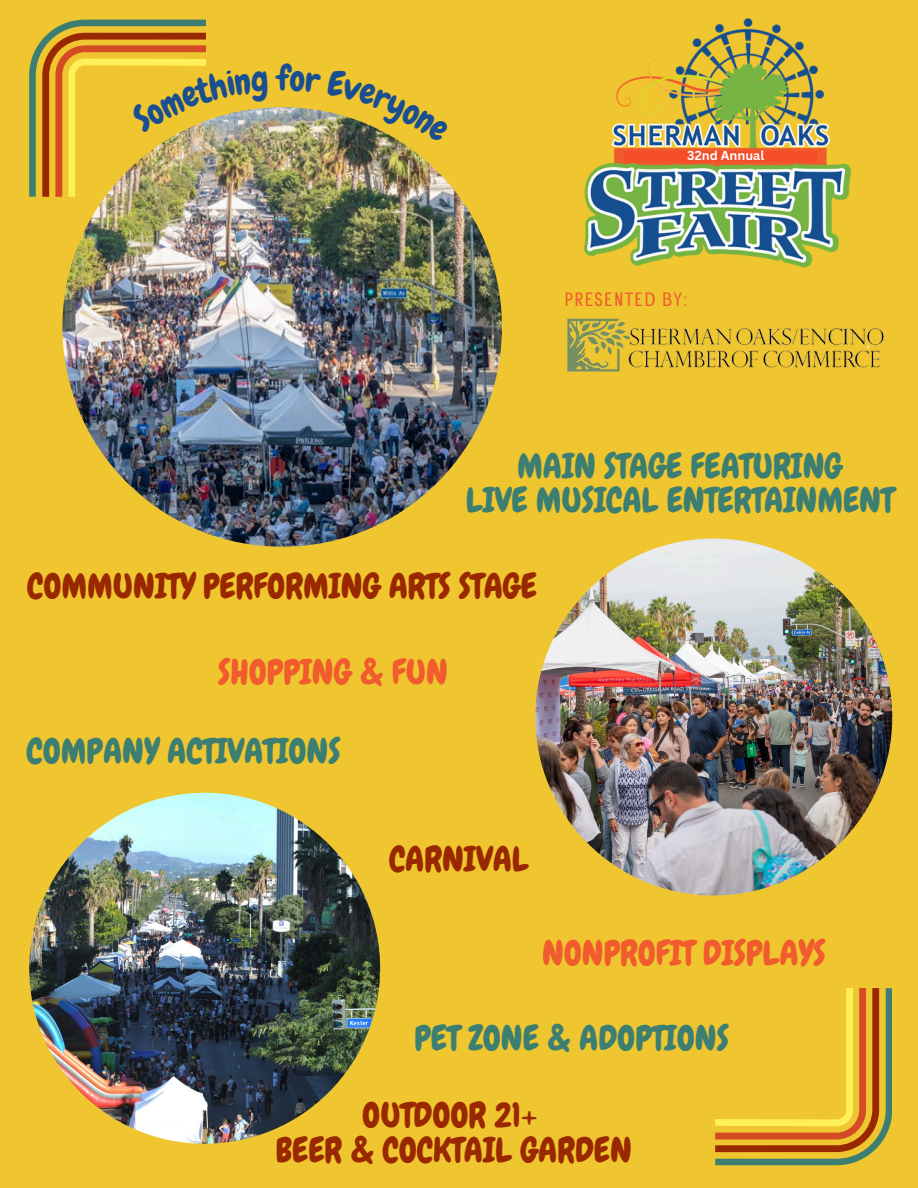
<style>
.page{position:relative;width:918px;height:1188px;background:#efc62f}
.page>*{position:absolute;margin:0;border:0;box-sizing:border-box;transform-origin:0 0}
.t1{font:34.65px "Chewy";color:#194e91}
.t2{font:34.5px/34.8px "Chewy";color:#3c7f72;text-align:center}
.t3{font:34.5px/34.8px "Chewy";color:#992800;text-align:center}
.t4{font:34.5px "Chewy";color:#f15b2e}
.t5{font:18.45px "Brendon";letter-spacing:.06em;color:#f15b2e}
.t6{font:700 12.6px "Canva Sans";color:#fff}
</style>
<div class="page">
<img style="left:584px;top:18px;width:268px;height:250px">
<div style="left:624px;top:151px;width:193px;height:11px;background:#f54d28"></div>
<svg style="left:716px;top:988px;width:176px;height:177px"></svg>
<img style="left:567px;top:318px;width:317px;height:54px">
<img style="left:62px;top:107px;width:440px;height:440px;border-radius:50%">
<img style="left:535px;top:539px;width:357px;height:356px;border-radius:50%">
<img style="left:29px;top:793px;width:351px;height:351px;border-radius:50%">
<img style="left:30px;top:20px;width:239px;height:177px">
<img style="left:327px;top:111px;width:75px;height:32px">
<p class="t1" style="left:277px;top:57px;width:14px">f</p>
<p class="t6" style="left:687px;top:146px;width:79px">32nd Annual</p>
<p class="t5" style="left:564px;top:288px;width:124px">PRESENTED BY:</p>
<p class="t2" style="left:466px;top:448px;width:430px">MAIN STAGE FEATURING<br>LIVE MUSICAL ENTERTAINMENT</p>
<h1 class="t3" style="left:27px;top:569px;width:511px">COMMUNITY PERFORMING ARTS STAGE</h1>
<p class="t4" style="left:218px;top:650px;width:231px">SHOPPING &amp; FUN</p>
<h1 class="t2" style="left:27px;top:734px;width:316px">COMPANY ACTIVATIONS</h1>
<h1 class="t3" style="left:389px;top:842px;width:141px">CARNIVAL</h1>
<p class="t4" style="left:542px;top:931px;width:285px">NONPROFIT DISPLAYS</p>
<p class="t2" style="left:414px;top:1021px;width:316px">PET ZONE &amp; ADOPTIONS</p>
<h1 class="t3" style="left:276px;top:1098px;width:358px">OUTDOOR 21+<br>BEER &amp; COCKTAIL GARDEN</h1>
</div>
